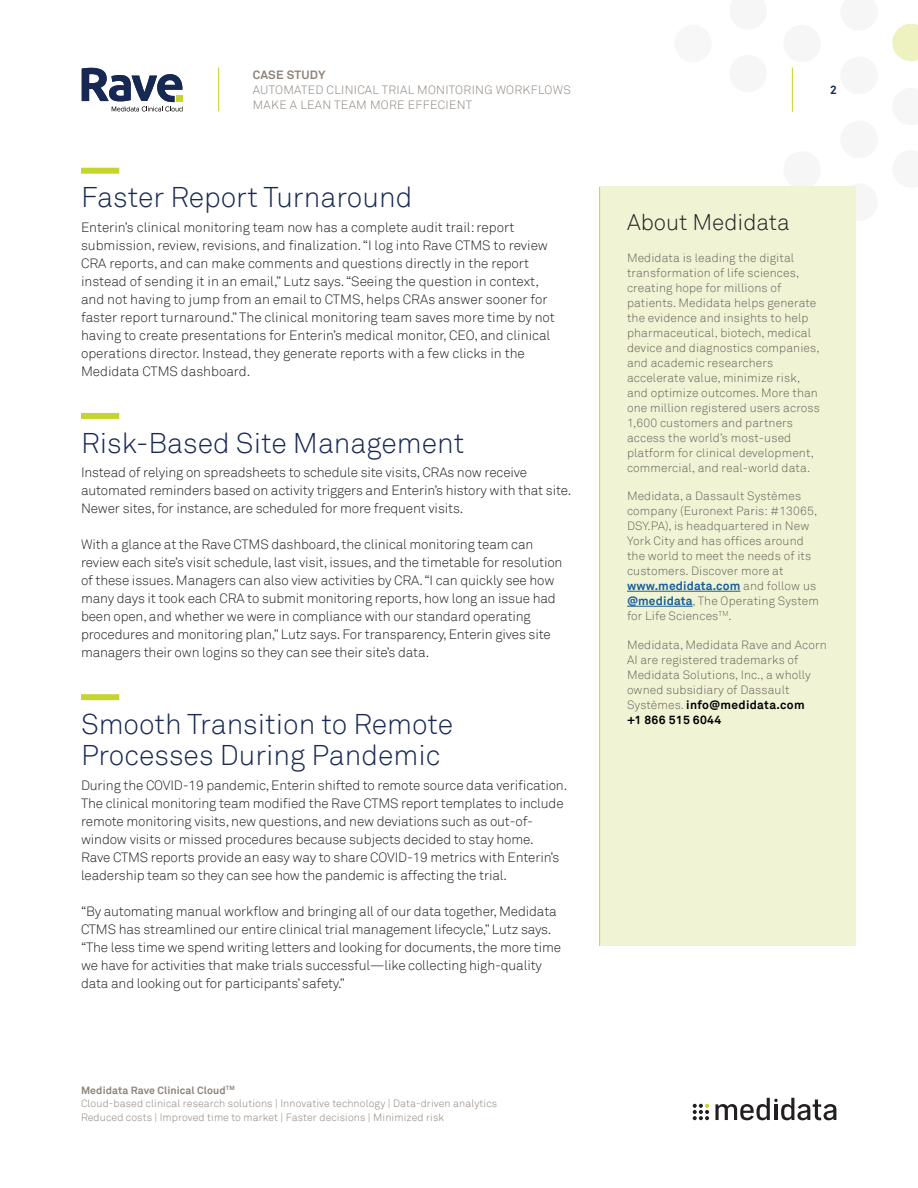
<style>
.page{position:relative;width:918px;height:1188px;background:#fff}
.page>*{position:absolute;margin:0;border:0;box-sizing:border-box;transform-origin:0 0}
.t1{font:300 28.5px/31.5px "Akkurat";color:#172953}
.t2{font:300 22.5px "Akkurat";color:#231f20}
.t3{font:300 13.5px/18px "Akkurat";letter-spacing:-.01em;color:#231f20}
.t4{font:300 12px/15px "Akkurat";letter-spacing:.01em;color:#6a6058}
.t5{font:300 12px/15px "Akkurat";letter-spacing:.025em;color:#8e837a}
.t6{font:700 12px "Akkurat";letter-spacing:.02em;color:#8e837a}
.t7{font:700 12px "Akkurat";color:#172953}
.t8{font:300 10.5px/13.5px "Akkurat";letter-spacing:.01em;color:#8e837a}
.s1{font-weight:700}
.s2{font-weight:700;color:#175d9e}
.s3{font-weight:700;color:#000}
</style>
<div class="page">
<hr style="left:792px;top:68px;width:1px;height:44px;background:#c4d62e">
<svg style="left:892px;top:24px;width:26px;height:37px"></svg>
<div style="left:840px;top:183px;width:38px;height:38px;background:#f6f6f6;border-radius:50%"></div>
<div style="left:840px;top:121px;width:38px;height:37px;background:#f6f6f6;border-radius:50%"></div>
<div style="left:840px;top:57px;width:38px;height:37px;background:#f6f6f6;border-radius:50%"></div>
<div style="left:783px;top:151px;width:38px;height:38px;background:#f6f6f6;border-radius:50%"></div>
<div style="left:783px;top:25px;width:38px;height:37px;background:#f6f6f6;border-radius:50%"></div>
<div style="left:729px;top:55px;width:38px;height:37px;background:#f6f6f6;border-radius:50%"></div>
<div style="left:674px;top:25px;width:38px;height:37px;background:#f7f7f8;border-radius:50%"></div>
<hr style="left:218px;top:68px;width:1px;height:43px;background:#c4d62e">
<div style="left:81px;top:168px;width:38px;height:6px;background:#c4d62e"></div>
<div style="left:81px;top:413px;width:38px;height:6px;background:#c4d62e"></div>
<div style="left:81px;top:694px;width:38px;height:6px;background:#c4d62e"></div>
<svg style="left:693px;top:1104px;width:16px;height:16px"></svg>
<svg style="left:715px;top:1098px;width:121px;height:22px"></svg>
<svg style="left:82px;top:68px;width:100px;height:43px"></svg>
<div style="left:600px;top:187px;width:256px;height:759px;background:#f0f4d5"></div>
<hr style="left:627px;top:591px;width:113px;height:1px;background:#175d9e">
<hr style="left:627px;top:606px;width:66px;height:1px;background:#175d9e">
<hr style="left:599px;top:187px;width:1px;height:759px;background:#c4d62e">
<p class="t6" style="left:253px;top:67px;width:74px">CASE STUDY</p>
<p class="t5" style="left:253px;top:83px;width:320px">AUTOMATED CLINICAL TRIAL MONITORING WORKFLOWS<br>MAKE A LEAN TEAM MORE EFFECIENT</p>
<h1 class="t1" style="left:81px;top:182px;width:333px">Faster Report Turnaround</h1>
<p class="t3" style="left:81px;top:219px;width:475px">Enterin’s clinical monitoring team now has a complete audit trail: report submission, review, revisions, and finalization. “I log into Rave CTMS to review CRA reports, and can make comments and questions directly in the report instead of sending it in an email,” Lutz says. “Seeing the question in context, and not having to jump from an email to CTMS, helps CRAs answer sooner for faster report turnaround.” The clinical monitoring team saves more time by not having to create presentations for Enterin’s medical monitor, CEO, and clinical operations director. Instead, they generate reports with a few clicks in the Medidata CTMS dashboard.</p>
<h1 class="t1" style="left:81px;top:428px;width:385px">Risk-Based Site Management</h1>
<p class="t3" style="left:81px;top:464px;width:492px">Instead of relying on spreadsheets to schedule site visits, CRAs now receive automated reminders based on activity triggers and Enterin’s history with that site.<br>Newer sites, for instance, are scheduled for more frequent visits.</p>
<p class="t3" style="left:81px;top:536px;width:483px">With a glance at the Rave CTMS dashboard, the clinical monitoring team can review each site’s visit schedule, last visit, issues, and the timetable for resolution of these issues. Managers can also view activities by CRA. “I can quickly see how many days it took each CRA to submit monitoring reports, how long an issue had been open, and whether we were in compliance with our standard operating procedures and monitoring plan,” Lutz says. For transparency, Enterin gives site managers their own logins so they can see their site’s data.</p>
<h1 class="t1" style="left:81px;top:709px;width:374px">Smooth Transition to Remote<br>Processes During Pandemic</h1>
<p class="t3" style="left:81px;top:777px;width:488px">During the COVID-19 pandemic, Enterin shifted to remote source data verification.<br>The clinical monitoring team modified the Rave CTMS report templates to include remote monitoring visits, new questions, and new deviations such as out-of&shy;window visits or missed procedures because subjects decided to stay home.<br>Rave CTMS reports provide an easy way to share COVID-19 metrics with Enterin’s leadership team so they can see how the pandemic is affecting the trial.</p>
<p class="t3" style="left:81px;top:903px;width:482px">“By automating manual workflow and bringing all of our data together, Medidata CTMS has streamlined our entire clinical trial management lifecycle,” Lutz says. “The less time we spend writing letters and looking for documents, the more time we have for activities that make trials successful—like collecting high-quality data and looking out for participants’ safety.”</p>
<p class="t8" style="left:81px;top:1083px;width:418px"><span class="s1">Medidata Rave Clinical Cloud</span><sup>TM<br></sup>Cloud-based clinical research solutions | Innovative technology | Data-driven analytics<br>Reduced costs | Improved time to market | Faster decisions | Minimized risk</p>
<p class="t7" style="left:830px;top:82px;width:8px">2</p>
<h2 class="t2" style="left:627px;top:209px;width:164px">About Medidata</h2>
<p class="t4" style="left:627px;top:250px;width:194px">Medidata is leading the digital transformation of life sciences, creating hope for millions of patients. Medidata helps generate the evidence and insights to help pharmaceutical, biotech, medical device and diagnostics companies, and academic researchers accelerate value, minimize risk, and optimize outcomes. More than one million registered users across<br>1,600 customers and partners access the world’s most-used platform for clinical development, commercial, and real-world data.</p>
<p class="t4" style="left:627px;top:489px;width:193px">Medidata, a Dassault Systèmes company (Euronext Paris: #13065,<br>DSY.PA), is headquartered in New<br>York City and has offices around the world to meet the needs of its customers. Discover more at <span class="s2">www.medidata.com</span> and follow us <span class="s2">@medidata</span>, The Operating System for Life Sciences<sup>TM</sup>.</p>
<p class="t4" style="left:627px;top:637px;width:201px">Medidata, Medidata Rave and Acorn<br>AI are registered trademarks of<br>Medidata Solutions, Inc., a wholly owned subsidiary of Dassault<br>Systèmes. <span class="s3">info@medidata.com<br>+1 866 515 6044</span></p>
</div>
